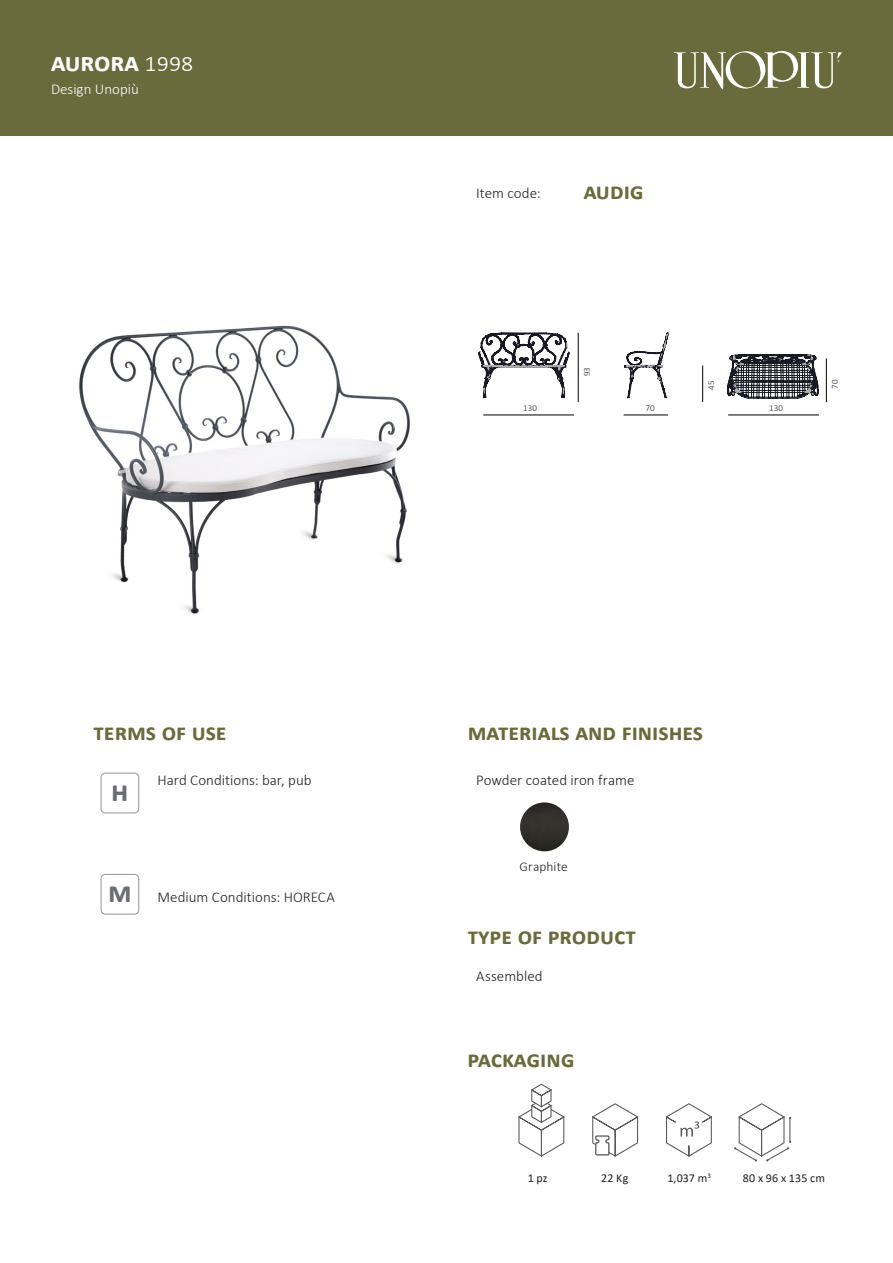
<style>
.page{position:relative;width:893px;height:1263px;background:#fff}
.page>*{position:absolute;margin:0;border:0;box-sizing:border-box;transform-origin:0 0}
.t1{font:700 30px "Calibri";color:#6c6d70}
.t2{font:700 27px "Calibri";letter-spacing:-.01em;color:#fff}
.Titoli{font:700 24px "Calibri";color:#696b3d}
.Descrizioni{font:300 15px "Calibri";color:#231f20}
.t3{font:300 15px "Calibri";color:#fff}
.Descrizioni_simboli{font:300 13.5px "Calibri";letter-spacing:.005em;color:#231f20}
.Descrizioni_simboli-2{font:12px "Calibri";letter-spacing:.01em;color:#231f20}
.Descrizioni-2{font:300 9px "Calibri";letter-spacing:.02em;color:#231f20}
.s1{font-weight:300}
.s2{font-weight:700;font-size:30px;color:#6c6d70}
</style>
<div class="page">
<div style="left:101px;top:773px;width:38px;height:40px;border:1px solid #939598;border-radius:4px"></div>
<div style="left:101px;top:874px;width:38px;height:40px;border:1px solid #939598;border-radius:4px"></div>
<div style="left:0;top:0;width:893px;height:135px;background:#696b3d"></div>
<svg style="left:674px;top:51px;width:168px;height:38px"></svg>
<svg style="left:592px;top:1103px;width:47px;height:54px"></svg>
<svg style="left:666px;top:1103px;width:46px;height:54px"></svg>
<svg style="left:734px;top:1103px;width:57px;height:59px"></svg>
<svg style="left:518px;top:1083px;width:47px;height:74px"></svg>
<img style="left:79px;top:325px;width:331px;height:290px">
<svg style="left:478px;top:333px;width:91px;height:66px"></svg>
<svg style="left:624px;top:333px;width:45px;height:66px"></svg>
<svg style="left:727px;top:354px;width:91px;height:44px;background:#626269"></svg>
<hr style="left:484px;top:415px;width:90px;height:1px;background:#000">
<hr style="left:624px;top:415px;width:43px;height:1px;background:#000">
<hr style="left:728px;top:415px;width:91px;height:1px;background:#000">
<hr style="left:578px;top:333px;width:1px;height:69px;background:#000">
<hr style="left:702px;top:366px;width:1px;height:36px;background:#000">
<hr style="left:826px;top:359px;width:1px;height:43px;background:#000">
<img style="left:520px;top:802px;width:49px;height:49px;border-radius:24px">
<p class="t2" style="left:51px;top:43px;width:144px">aurora <span class="s1">1998</span></p>
<p class="t3" style="left:51px;top:79px;width:89px">Design Unopiù</p>
<h3 class="Titoli" style="left:94px;top:715px;width:135px">terms of use</h3>
<h1 class="t1" style="left:111px;top:770px;width:15px">H</h1>
<p class="Descrizioni" style="left:158px;top:771px;width:156px">Hard Conditions: bar, pub</p>
<p class="Descrizioni" style="left:108px;top:888px;width:228px"><span class="s2">M</span> Medium Conditions: HORECA</p>
<p class="Descrizioni" style="left:476px;top:183px;width:66px">Item code:</p>
<p class="Titoli" style="left:584px;top:174px;width:59px">audig</p>
<p class="Descrizioni-2" style="left:581px;top:376px;width:11px;rotate:-90deg">93</p>
<p class="Descrizioni-2" style="left:706px;top:390px;width:11px;rotate:-90deg">45</p>
<p class="Descrizioni-2" style="left:829px;top:389px;width:11px;rotate:-90deg">70</p>
<p class="Descrizioni-2" style="left:523px;top:403px;width:16px">130</p>
<p class="Descrizioni-2" style="left:645px;top:403px;width:11px">70</p>
<p class="Descrizioni-2" style="left:769px;top:403px;width:16px">130</p>
<h3 class="Titoli" style="left:468px;top:715px;width:237px">Materials and finishes</h3>
<p class="Descrizioni" style="left:476px;top:770px;width:160px">Powder coated iron frame</p>
<p class="Descrizioni_simboli" style="left:520px;top:858px;width:50px">Graphite</p>
<h3 class="Titoli" style="left:468px;top:919px;width:170px">Type of product</h3>
<p class="Descrizioni" style="left:476px;top:966px;width:68px">Assembled</p>
<h3 class="Titoli" style="left:468px;top:1042px;width:108px">Packaging</h3>
<p class="Descrizioni_simboli-2" style="left:528px;top:1170px;width:21px">1 pz</p>
<p class="Descrizioni_simboli-2" style="left:601px;top:1170px;width:29px">22 Kg</p>
<p class="Descrizioni_simboli-2" style="left:667px;top:1170px;width:45px">1,037 m<sup>3</sup></p>
<p class="Descrizioni_simboli-2" style="left:743px;top:1170px;width:84px">80 x 96 x 135 cm</p>
</div>
